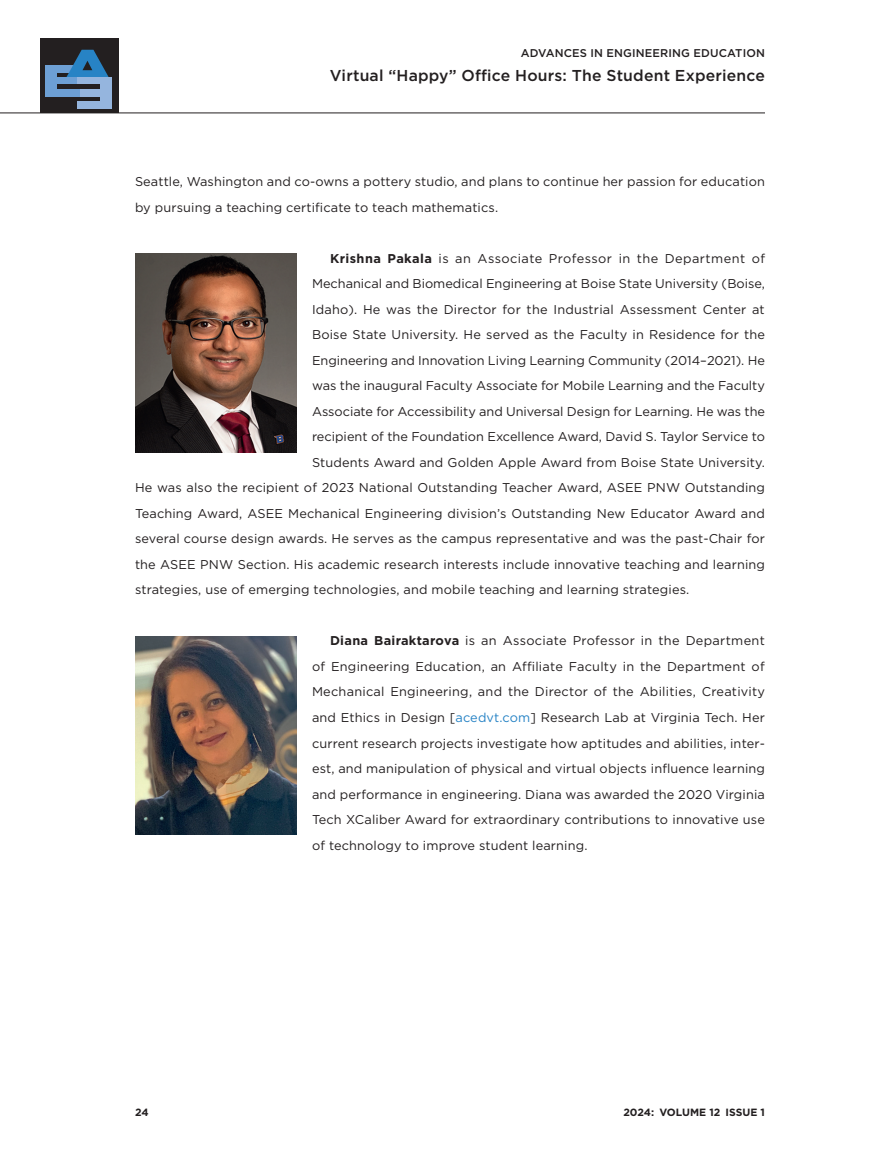
<style>
.page{position:relative;width:891px;height:1175px;background:#fff}
.page>*{position:absolute;margin:0;border:0;box-sizing:border-box;transform-origin:0 0}
.t1{font:500 15.75px "Gotham";letter-spacing:.01em;color:#231f20}
.body_text{font:12.75px/25.5px "Gotham";letter-spacing:.01em;color:#231f20}
.body_text-2{font:12.75px "Gotham";letter-spacing:.035em;color:#231f20}
.t2{font:500 11.25px "Gotham";letter-spacing:.01em;color:#231f20}
.t3{font:700 10.5px "Gotham";color:#231f20}
.s1{font-weight:700}
.s2{color:#2783c5}
</style>
<div class="page">
<hr style="left:0;top:112px;width:765px;height:1px;background:#231f20">
<div style="left:40px;top:38px;width:79px;height:75px;background:#231f20"></div>
<div style="left:45px;top:65px;width:33px;height:8px;background:#6d9fd4"></div>
<div style="left:45px;top:89px;width:35px;height:7px;background:#6d9fd4"></div>
<div style="left:45px;top:73px;width:12px;height:18px;background:#6d9fd4"></div>
<div style="left:100px;top:84px;width:12px;height:25px;background:#95b5de"></div>
<div style="left:80px;top:89px;width:31px;height:7px;background:#95b5de"></div>
<div style="left:77px;top:102px;width:34px;height:7px;background:#95b5de"></div>
<svg style="left:66px;top:50px;width:43px;height:27px"></svg>
<div style="left:45px;top:77px;width:33px;height:7px;background:#6d9fd4"></div>
<div style="left:78px;top:77px;width:34px;height:7px;background:#95b5de"></div>
<img style="left:135px;top:254px;width:162px;height:198px">
<img style="left:135px;top:636px;width:162px;height:198px">
<p class="t2" style="left:521px;top:47px;width:246px">ADVANCES IN ENGINEERING EDUCATION</p>
<p class="t1" style="left:330px;top:67px;width:437px">Virtual “Happy” Office Hours: The Student Experience</p>
<p class="body_text" style="left:135px;top:169px;width:632px">Seattle, Washington and co-owns a pottery studio, and plans to continue her passion for education by pursuing a teaching certificate to teach mathematics.</p>
<p class="body_text-2" style="left:330px;top:251px;width:437px"><span class="s1">Krishna Pakala</span> is an Associate Professor in the Department of</p>
<p class="body_text" style="left:312px;top:271px;width:454px">Mechanical and Biomedical Engineering at Boise State University (Boise,</p>
<p class="body_text" style="left:312px;top:296px;width:454px">Idaho). He was the Director for the Industrial Assessment Center at</p>
<p class="body_text" style="left:312px;top:322px;width:455px">Boise State University. He served as the Faculty in Residence for the</p>
<p class="body_text" style="left:312px;top:347px;width:454px">Engineering and Innovation Living Learning Community (2014–2021). He</p>
<p class="body_text" style="left:312px;top:373px;width:454px">was the inaugural Faculty Associate for Mobile Learning and the Faculty</p>
<p class="body_text" style="left:312px;top:398px;width:455px">Associate for Accessibility and Universal Design for Learning. He was the</p>
<p class="body_text" style="left:312px;top:424px;width:454px">recipient of the Foundation Excellence Award, David S. Taylor Service to</p>
<p class="body_text" style="left:312px;top:449px;width:455px">Students Award and Golden Apple Award from Boise State University.</p>
<p class="body_text" style="left:135px;top:475px;width:632px">He was also the recipient of 2023 National Outstanding Teacher Award, ASEE PNW Outstanding</p>
<p class="body_text" style="left:135px;top:500px;width:632px">Teaching Award, ASEE Mechanical Engineering division’s Outstanding New Educator Award and</p>
<p class="body_text" style="left:135px;top:526px;width:632px">several course design awards. He serves as the campus representative and was the past-Chair for</p>
<p class="body_text" style="left:135px;top:551px;width:632px">the ASEE PNW Section. His academic research interests include innovative teaching and learning</p>
<p class="body_text" style="left:135px;top:577px;width:556px">strategies, use of emerging technologies, and mobile teaching and learning strategies.</p>
<p class="body_text" style="left:312px;top:628px;width:455px;text-align:justify;text-indent:18px"><span class="s1">Diana Bairaktarova</span> is an Associate Professor in the Department of Engineering Education, an Affiliate Faculty in the Department of Mechanical Engineering, and the Director of the Abilities, Creativity and Ethics in Design [<span class="s2">acedvt.com</span>] Research Lab at Virginia Tech. Her current research projects investigate how aptitudes and abilities, inter&shy;est, and manipulation of physical and virtual objects influence learning and performance in engineering. Diana was awarded the 2020 Virginia Tech XCaliber Award for extraordinary contributions to innovative use of technology to improve student learning.</p>
<p class="t3" style="left:135px;top:1106px;width:15px">24</p>
<p class="t3" style="left:623px;top:1106px;width:143px">2024: VOLUME 12 ISSUE 1</p>
</div>
